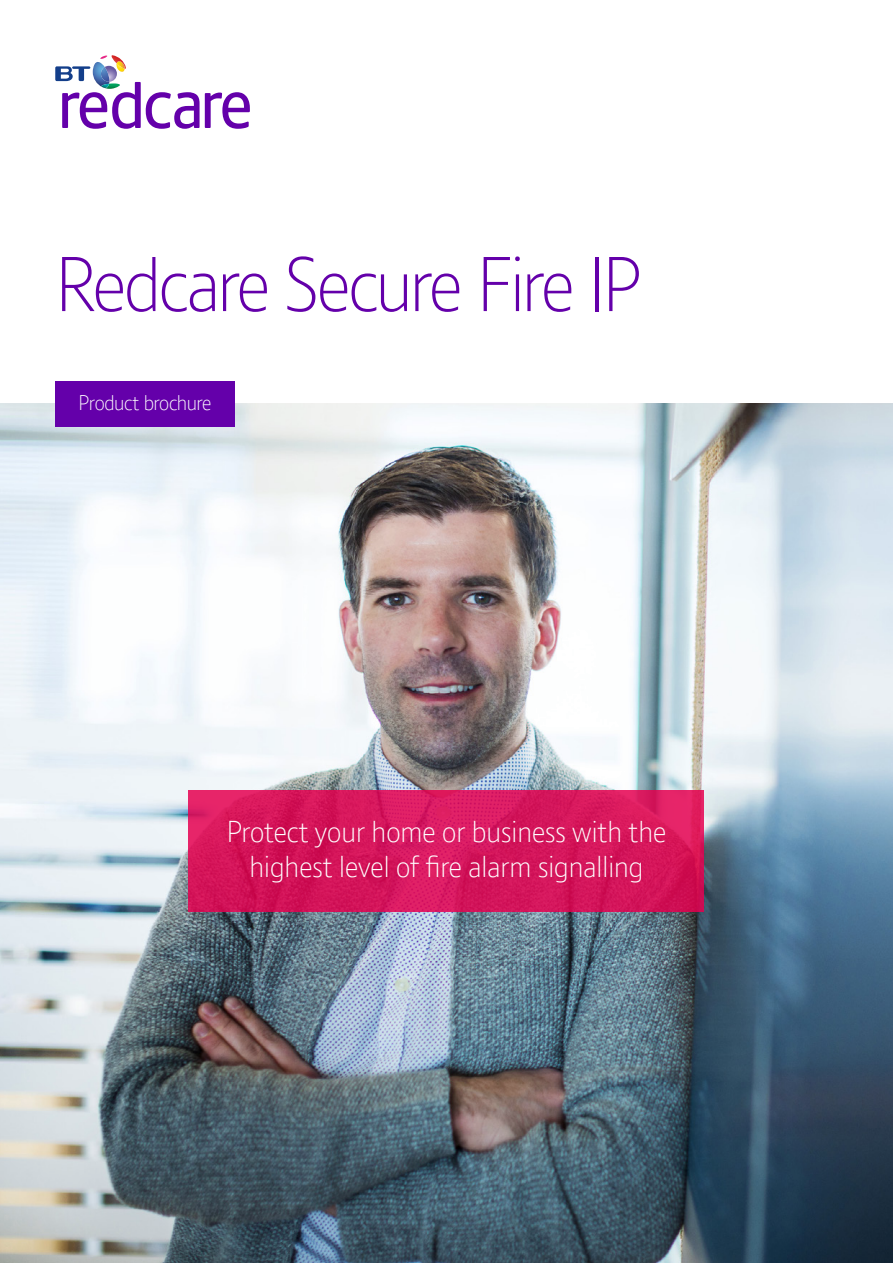
<style>
.page{position:relative;width:893px;height:1263px;background:#fff}
.page>*{position:absolute;margin:0;border:0;box-sizing:border-box;transform-origin:0 0}
.t1{font:300 75px "BT Font";letter-spacing:-.04em;color:#6400aa}
.t2{font:300 29.4px/35px "BT Font";color:#fff;text-align:center}
.t3{font:300 20.7px "BT Font";letter-spacing:-.02em;color:#fff}
</style>
<div class="page">
<img style="left:0;top:404px;width:893px;height:859px">
<svg style="left:55px;top:55px;width:195px;height:74px"></svg>
<div style="left:55px;top:381px;width:180px;height:46px;background:#6400aa"></div>
<svg style="left:189px;top:790px;width:515px;height:121px;background:#d6165b"></svg>
<h1 class="t1" style="left:55px;top:236px;width:587px">Redcare Secure Fire IP</h1>
<p class="t3" style="left:79px;top:389px;width:134px">Product brochure</p>
<p class="t2" style="left:227px;top:813px;width:441px">Protect your home or business with the highest level of fire alarm signalling</p>
</div>
